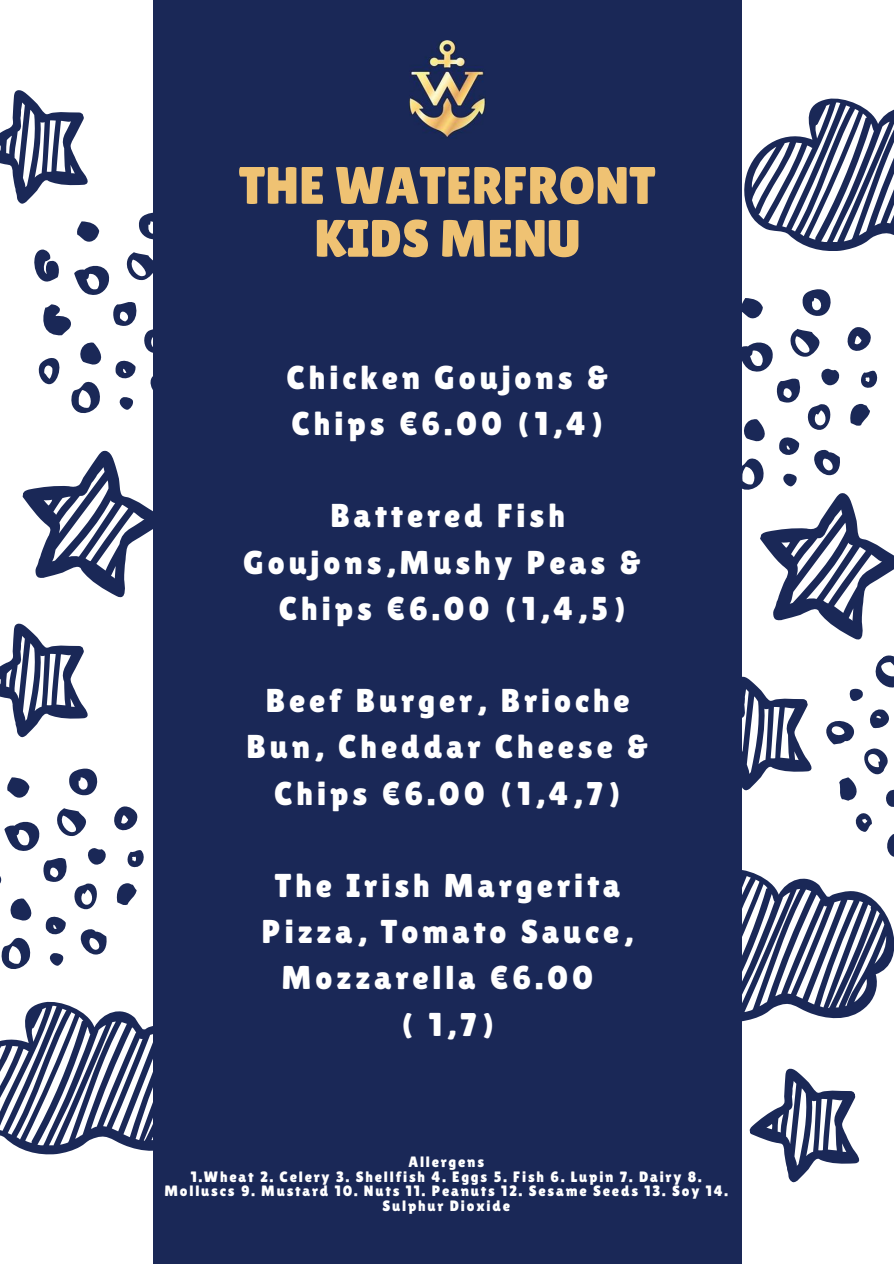
<style>
.page{position:relative;width:894px;height:1264px;background:#fff}
.page>*{position:absolute;margin:0;border:0;box-sizing:border-box;transform-origin:0 0}
.t1{font:52.5px/52.9px "Lilita One";color:#efc273;text-align:center}
.t2{font:33px/46.2px "Lilita One";letter-spacing:.12em;color:#fff}
.t3{font:15px/14.7px "Lilita One";letter-spacing:.12em;color:#fff;text-align:center}
</style>
<div class="page">
<svg style="left:139px;top:212px;width:14px;height:28px"></svg>
<svg style="left:77px;top:221px;width:22px;height:21px"></svg>
<svg style="left:34px;top:249px;width:119px;height:164px"></svg>
<svg style="left:802px;top:289px;width:29px;height:27px"></svg>
<svg style="left:741px;top:298px;width:21px;height:21px"></svg>
<svg style="left:69px;top:768px;width:29px;height:28px"></svg>
<svg style="left:7px;top:777px;width:22px;height:21px"></svg>
<svg style="left:0;top:806px;width:144px;height:163px"></svg>
<svg style="left:0;top:90px;width:88px;height:114px"></svg>
<svg style="left:741px;top:1051px;width:119px;height:139px"></svg>
<svg style="left:0;top:450px;width:153px;height:288px"></svg>
<svg style="left:0;top:1001px;width:153px;height:152px"></svg>
<svg style="left:744px;top:98px;width:149px;height:153px"></svg>
<svg style="left:741px;top:326px;width:153px;height:695px"></svg>
<div style="left:153px;top:0;width:588px;height:1263px;background:#1a2857"></div>
<img style="left:409px;top:40px;width:76px;height:98px">
<p class="t1" style="left:239px;top:159px;width:418px">THE WATERFRONT<br>KIDS MENU</p>
<p class="t2" style="left:286px;top:354px;width:324px">Chicken Goujons &amp;<br>Chips €6.00 (1,4)</p>
<p class="t2" style="left:330px;top:492px;width:236px">Battered Fish</p>
<p class="t2" style="left:243px;top:539px;width:400px">Goujons,Mushy Peas &amp;</p>
<p class="t2" style="left:279px;top:585px;width:349px">Chips €6.00 (1,4,5)</p>
<p class="t2" style="left:246px;top:677px;width:404px;text-align:center">Beef Burger, Brioche<br>Bun, Cheddar Cheese &amp;<br>Chips €6.00 (1,4,7)</p>
<p class="t2" style="left:275px;top:862px;width:347px">The Irish Margerita</p>
<p class="t2" style="left:262px;top:908px;width:373px">Pizza, Tomato Sauce,</p>
<p class="t2" style="left:281px;top:954px;width:313px">Mozzarella €6.00</p>
<p class="t2" style="left:400px;top:1000px;width:96px">( 1,7)</p>
<p class="t3" style="left:408px;top:1154px;width:77px">Allergens</p>
<p class="t3" style="left:164px;top:1168px;width:564px">1.Wheat 2. Celery 3. Shellfish 4. Eggs 5. Fish 6. Lupin 7. Dairy 8.<br>Molluscs 9. Mustard 10. Nuts 11. Peanuts 12. Sesame Seeds 13. Soy 14.<br>Sulphur Dioxide</p>
</div>
